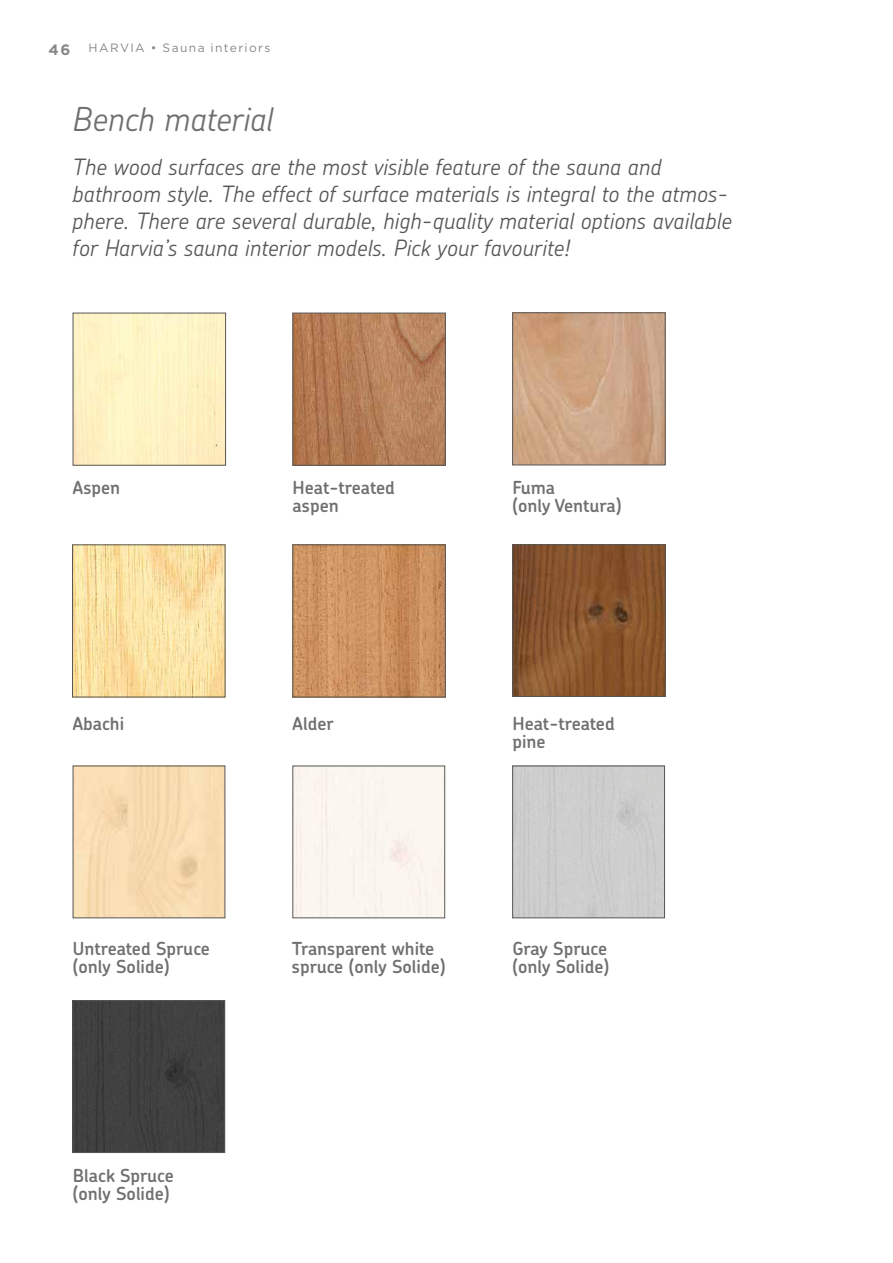
<style>
.page{position:relative;width:893px;height:1263px;background:#fff}
.page>*{position:absolute;margin:0;border:0;box-sizing:border-box;transform-origin:0 0}
.t1{font:italic 300 33px "Chevin Pro";color:#706f6f}
.t2{font:italic 300 22.5px/27px "Chevin Pro";color:#575756}
.t3{font:600 18px/18px "Chevin Pro";color:#706f6f}
.t4{font:12px "Gotham";letter-spacing:.115em;color:#878787}
.s1{font-weight:700;font-size:15px}
</style>
<div class="page">
<img style="left:75px;top:315px;width:149px;height:148px">
<img style="left:295px;top:315px;width:149px;height:148px">
<div style="left:293px;top:313px;width:153px;height:152px;border:1px solid #575756"></div>
<img style="left:514px;top:315px;width:149px;height:148px">
<div style="left:512px;top:313px;width:153px;height:152px;border:1px solid #575756"></div>
<img style="left:74px;top:547px;width:149px;height:148px">
<img style="left:295px;top:547px;width:149px;height:148px">
<div style="left:293px;top:545px;width:153px;height:152px;border:1px solid #575756"></div>
<img style="left:514px;top:547px;width:149px;height:147px">
<div style="left:512px;top:545px;width:153px;height:151px;border:1px solid #575756"></div>
<div style="left:75px;top:1002px;width:148px;height:149px;background:#404040"></div>
<div style="left:73px;top:1000px;width:152px;height:153px;border:1px solid #575756"></div>
<img style="left:75px;top:768px;width:148px;height:148px">
<div style="left:514px;top:768px;width:149px;height:148px;background:#cececd"></div>
<div style="left:512px;top:766px;width:153px;height:152px;border:1px solid #575756"></div>
<p class="t4" style="left:49px;top:40px;width:223px"><span class="s1">46</span> HARVIA • Sauna interiors</p>
<h1 class="t1" style="left:72px;top:97px;width:202px">Bench material</h1>
<p class="t2" style="left:72px;top:153px;width:661px">The wood surfaces are the most visible feature of the sauna and bathroom style. The effect of surface materials is integral to the atmos&shy;phere. There are several durable, high-quality material options available for Harvia’s sauna interior models. Pick your favourite!</p>
<p class="t3" style="left:73px;top:478px;width:49px">Aspen</p>
<p class="t3" style="left:293px;top:478px;width:104px">Heat-treated aspen</p>
<p class="t3" style="left:512px;top:478px;width:111px">Fuma<br>(only Ventura)</p>
<p class="t3" style="left:73px;top:714px;width:53px">Abachi</p>
<p class="t3" style="left:293px;top:714px;width:43px">Alder</p>
<p class="t3" style="left:512px;top:714px;width:104px">Heat-treated pine</p>
<p class="t3" style="left:73px;top:939px;width:139px">Untreated Spruce (only Solide)</p>
<p class="t3" style="left:292px;top:939px;width:155px">Transparent white spruce (only Solide)</p>
<p class="t3" style="left:512px;top:939px;width:98px">Gray Spruce (only Solide)</p>
<p class="t3" style="left:73px;top:1166px;width:102px">Black Spruce (only Solide)</p>
</div>
